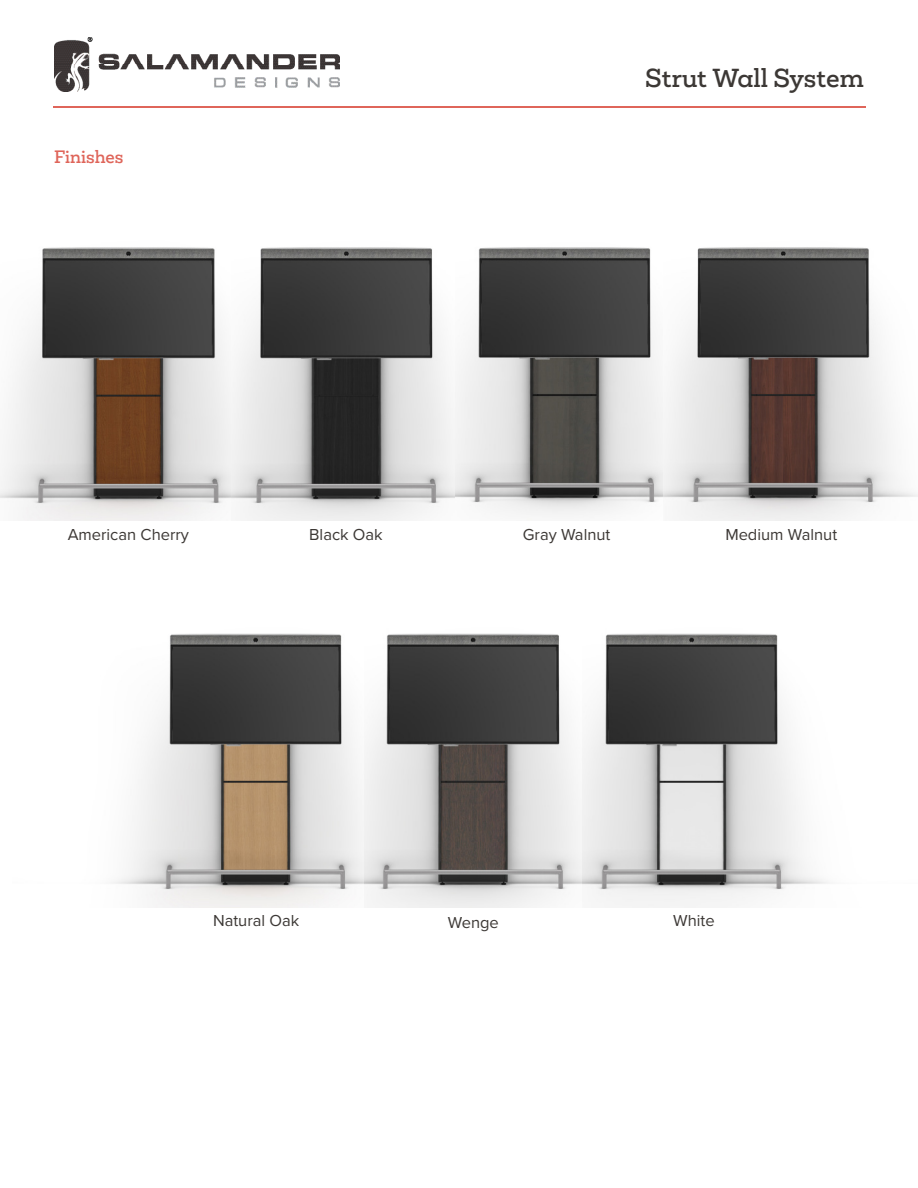
<style>
.page{position:relative;width:918px;height:1188px;background:#fff}
.page>*{position:absolute;margin:0;border:0;box-sizing:border-box;transform-origin:0 0}
.t1{font:500 24px "Mokoko";color:#3c3835}
.t2{font:16.5px "Proxima Nova";color:#3c3835}
.t3{font:500 16.5px "Mokoko";color:#df655a}
</style>
<div class="page">
<img style="left:54px;top:37px;width:286px;height:54px">
<hr style="left:53px;top:106px;width:813px;height:2px;background:#df655a">
<img style="left:0;top:247px;width:231px;height:274px">
<img style="left:231px;top:247px;width:225px;height:274px">
<img style="left:456px;top:247px;width:207px;height:268px">
<img style="left:663px;top:247px;width:255px;height:273px">
<img style="left:111px;top:633px;width:253px;height:274px">
<img style="left:364px;top:633px;width:219px;height:274px">
<img style="left:583px;top:633px;width:246px;height:274px">
<p class="t3" style="left:54px;top:146px;width:71px">Finishes</p>
<p class="t1" style="left:645px;top:62px;width:220px">Strut Wall System</p>
<p class="t2" style="left:68px;top:522px;width:123px">American Cherry</p>
<p class="t2" style="left:309px;top:522px;width:75px">Black Oak</p>
<p class="t2" style="left:523px;top:522px;width:89px">Gray Walnut</p>
<p class="t2" style="left:725px;top:522px;width:113px">Medium Walnut</p>
<p class="t2" style="left:213px;top:909px;width:88px">Natural Oak</p>
<p class="t2" style="left:448px;top:910px;width:53px">Wenge</p>
<p class="t2" style="left:673px;top:909px;width:43px">White</p>
</div>
